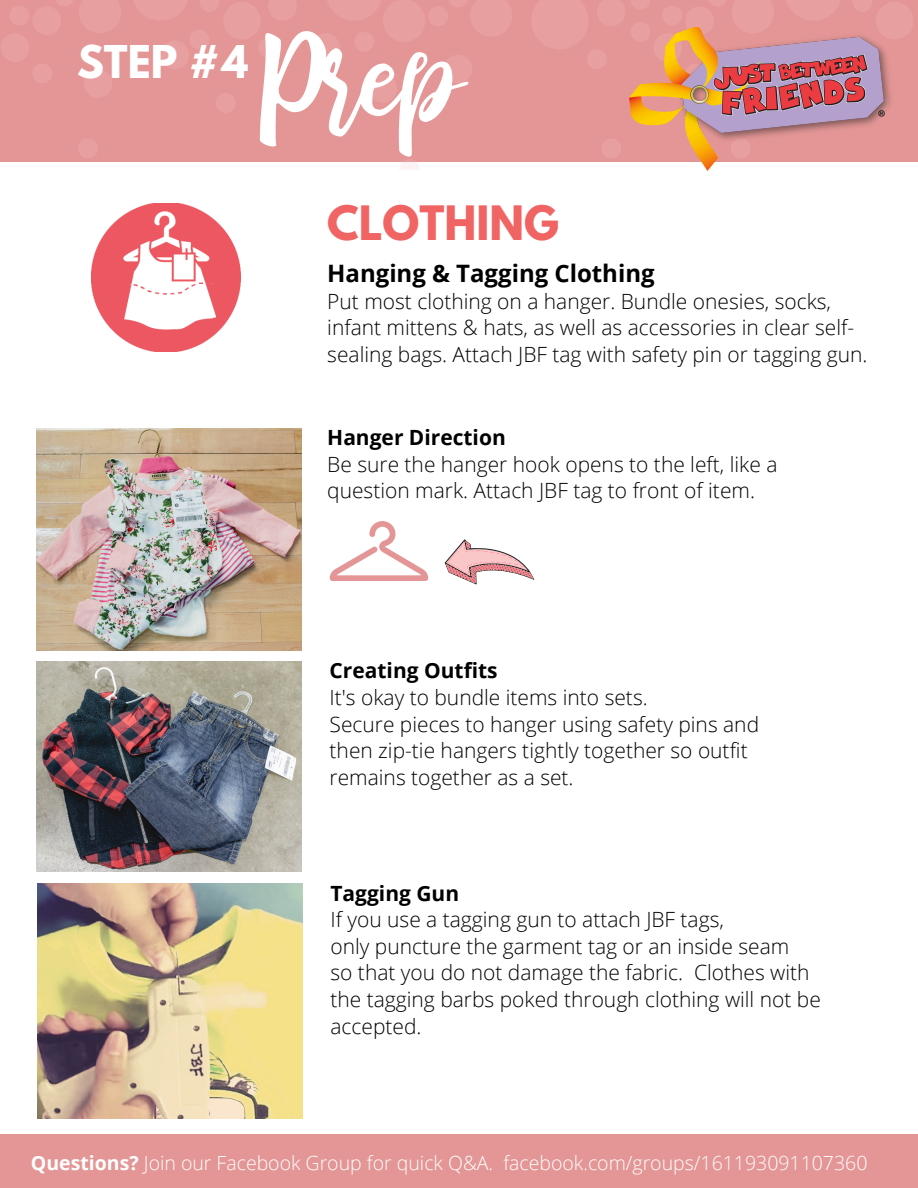
<style>
.page{position:relative;width:918px;height:1188px;background:#fff}
.page>*{position:absolute;margin:0;border:0;box-sizing:border-box;transform-origin:0 0}
.t1{font:116.55px "bhatoshine";color:#fff}
.t2{font:700 42px "League Spartan";color:#f16464}
.t3{font:700 40.05px "League Spartan";color:#fff}
.t4{font:700 24px "Open Sans";color:#000}
.t5{font:300 21px/26.7px "Open Sans";color:#000}
.t6{font:700 21px "Open Sans";color:#000}
.t7{font:300 19.5px "Open Sans";color:#fff}
.s1{font-weight:700}
</style>
<div class="page">
<img style="left:92px;top:203px;width:148px;height:149px">
<svg style="left:330px;top:521px;width:98px;height:60px"></svg>
<img style="left:36px;top:428px;width:266px;height:222px">
<img style="left:36px;top:662px;width:266px;height:209px">
<img style="left:37px;top:884px;width:266px;height:235px">
<div style="left:0;top:1134px;width:918px;height:54px;background:#e39695"></div>
<div style="left:0;top:0;width:918px;height:162px;background:#e39695"></div>
<div style="left:876px;top:2px;width:38px;height:38px;background:#e79f9f;border-radius:50%"></div>
<div style="left:160px;top:40px;width:29px;height:29px;background:#e79f9f;border-radius:50%"></div>
<div style="left:216px;top:93px;width:20px;height:20px;background:#e79f9f;border-radius:50%"></div>
<div style="left:78px;top:138px;width:20px;height:20px;background:#e79f9f;border-radius:50%"></div>
<div style="left:258px;top:38px;width:20px;height:20px;background:#e79f9f;border-radius:50%"></div>
<div style="left:189px;top:30px;width:20px;height:20px;background:#e79f9f;border-radius:50%"></div>
<div style="left:223px;top:2px;width:38px;height:38px;background:#e79f9f;border-radius:50%"></div>
<div style="left:383px;top:0;width:42px;height:42px;background:#e79f9f;border-radius:50%"></div>
<svg style="left:400px;top:162px;width:19px;height:8px"></svg>
<div style="left:587px;top:49px;width:20px;height:20px;background:#e79f9f;border-radius:50%"></div>
<div style="left:428px;top:6px;width:20px;height:20px;background:#e79f9f;border-radius:50%"></div>
<div style="left:354px;top:32px;width:20px;height:20px;background:#e79f9f;border-radius:50%"></div>
<div style="left:601px;top:138px;width:20px;height:20px;background:#e79f9f;border-radius:50%"></div>
<img style="left:629px;top:27px;width:262px;height:143px">
<svg style="left:445px;top:539px;width:89px;height:45px"></svg>
<p class="t3" style="left:77px;top:42px;width:173px">STEP #4</p>
<p class="t1" style="left:263px;top:-8px;width:201px">Prep</p>
<p class="t2" style="left:327px;top:202px;width:233px">CLOTHING</p>
<p class="t4" style="left:327px;top:256px;width:329px">Hanging &amp; Tagging Clothing</p>
<h2 class="t5" style="left:327px;top:287px;width:542px">Put most clothing on a hanger. Bundle onesies, socks, infant mittens &amp; hats, as well as accessories in clear self&shy;sealing bags. Attach JBF tag with safety pin or tagging gun.</h2>
<p class="t6" style="left:327px;top:422px;width:180px">Hanger Direction</p>
<p class="t5" style="left:327px;top:450px;width:452px">Be sure the hanger hook opens to the left, like a question mark. Attach JBF tag to front of item.</p>
<p class="t6" style="left:330px;top:656px;width:170px">Creating Outfits</p>
<p class="t5" style="left:330px;top:683px;width:320px">It's okay to bundle items into sets.</p>
<p class="t5" style="left:330px;top:710px;width:431px">Secure pieces to hanger using safety pins and then zip-tie hangers tightly together so outfit remains together as a set.</p>
<p class="t6" style="left:331px;top:878px;width:130px">Tagging Gun</p>
<p class="t5" style="left:331px;top:906px;width:395px">If you use a tagging gun to attach JBF tags,</p>
<p class="t5" style="left:331px;top:932px;width:460px">only puncture the garment tag or an inside seam</p>
<p class="t5" style="left:331px;top:959px;width:492px">so that you do not damage the fabric. Clothes with the tagging barbs poked through clothing will not be accepted.</p>
<p class="t7" style="left:31px;top:1149px;width:838px"><span class="s1">Questions?</span> Join our Facebook Group for quick Q&amp;A. facebook.com/groups/161193091107360</p>
</div>
